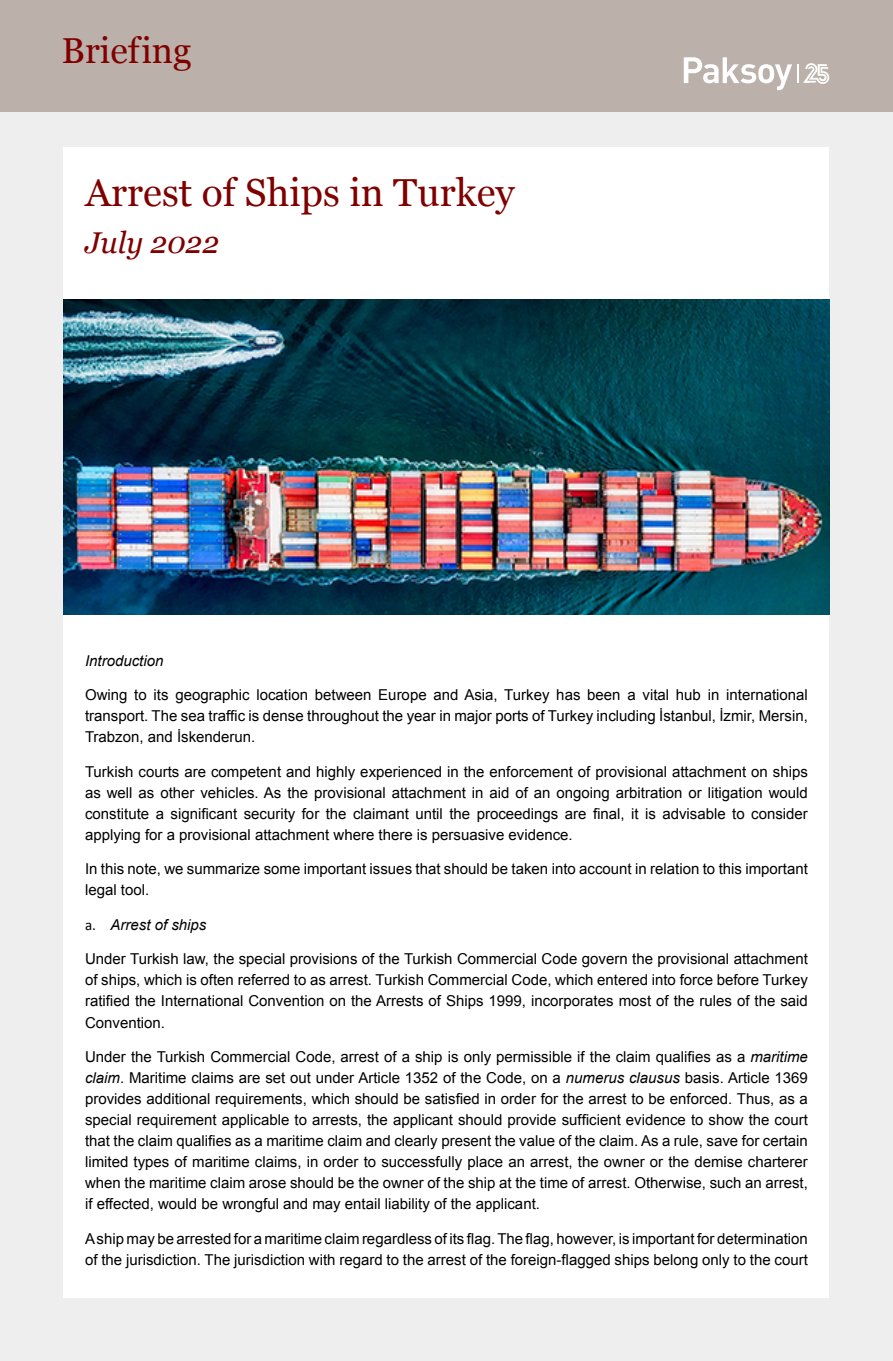
<style>
.page{position:relative;width:893px;height:1361px;background:#eee}
.page>*{position:absolute;margin:0;border:0;box-sizing:border-box;transform-origin:0 0}
.t1{font:39px "Georgia";color:#800000}
.t2{font:36px "Georgia";color:#800000}
.t3{font:italic 30px "Georgia";color:#800000}
.t4{font:15px/21px "Arial";color:#000;text-align:justify}
.t5{font:italic 15px "Arial";color:#000}
.s1{font-family:"Calibri";font-style:normal}
.s2{font-style:italic}
</style>
<div class="page">
<div style="left:0;top:0;width:893px;height:112px;background:#bbb1aa"></div>
<div style="left:64px;top:147px;width:765px;height:1150px;background:#fff"></div>
<img style="left:64px;top:299px;width:765px;height:315px">
<svg style="left:684px;top:57px;width:108px;height:33px"></svg>
<svg style="left:798px;top:63px;width:31px;height:21px"></svg>
<h2 class="t2" style="left:62px;top:25px;width:131px">Briefing</h2>
<h1 class="t1" style="left:85px;top:164px;width:431px">Arrest of Ships in Turkey</h1>
<h3 class="t3" style="left:85px;top:221px;width:136px">July 2022</h3>
<p class="t5" style="left:85px;top:651px;width:80px">Introduction</p>
<p class="t4" style="left:85px;top:685px;width:724px">Owing to its geographic location between Europe and Asia, Turkey has been a vital hub in international transport. The sea traffic is dense throughout the year in major ports of Turkey including İstanbul, İzmir, Mersin, Trabzon, and İskenderun.</p>
<p class="t4" style="left:85px;top:761px;width:724px">Turkish courts are competent and highly experienced in the enforcement of provisional attachment on ships as well as other vehicles. As the provisional attachment in aid of an ongoing arbitration or litigation would constitute a significant security for the claimant until the proceedings are final, it is advisable to consider applying for a provisional attachment where there is persuasive evidence.</p>
<p class="t4" style="left:85px;top:859px;width:724px">In this note, we summarize some important issues that should be taken into account in relation to this important legal tool.</p>
<p class="t5" style="left:85px;top:915px;width:123px"><span class="s1">a.</span> Arrest of ships</p>
<p class="t4" style="left:85px;top:949px;width:724px">Under Turkish law, the special provisions of the Turkish Commercial Code govern the provisional attachment of ships, which is often referred to as arrest. Turkish Commercial Code, which entered into force before Turkey ratified the International Convention on the Arrests of Ships 1999, incorporates most of the rules of the said Convention.</p>
<p class="t4" style="left:85px;top:1046px;width:724px">Under the Turkish Commercial Code, arrest of a ship is only permissible if the claim qualifies as a <span class="s2">maritime claim</span>. Maritime claims are set out under Article 1352 of the Code, on a <span class="s2">numerus clausus</span> basis. Article 1369 provides additional requirements, which should be satisfied in order for the arrest to be enforced. Thus, as a special requirement applicable to arrests, the applicant should provide sufficient evidence to show the court that the claim qualifies as a maritime claim and clearly present the value of the claim. As a rule, save for certain limited types of maritime claims, in order to successfully place an arrest, the owner or the demise charterer when the maritime claim arose should be the owner of the ship at the time of arrest. Otherwise, such an arrest, if effected, would be wrongful and may entail liability of the applicant.</p>
<p class="t4" style="left:85px;top:1228px;width:724px">A ship may be arrested for a maritime claim regardless of its flag. The flag, however, is important for determination of the jurisdiction. The jurisdiction with regard to the arrest of the foreign-flagged ships belong only to the court</p>
</div>
